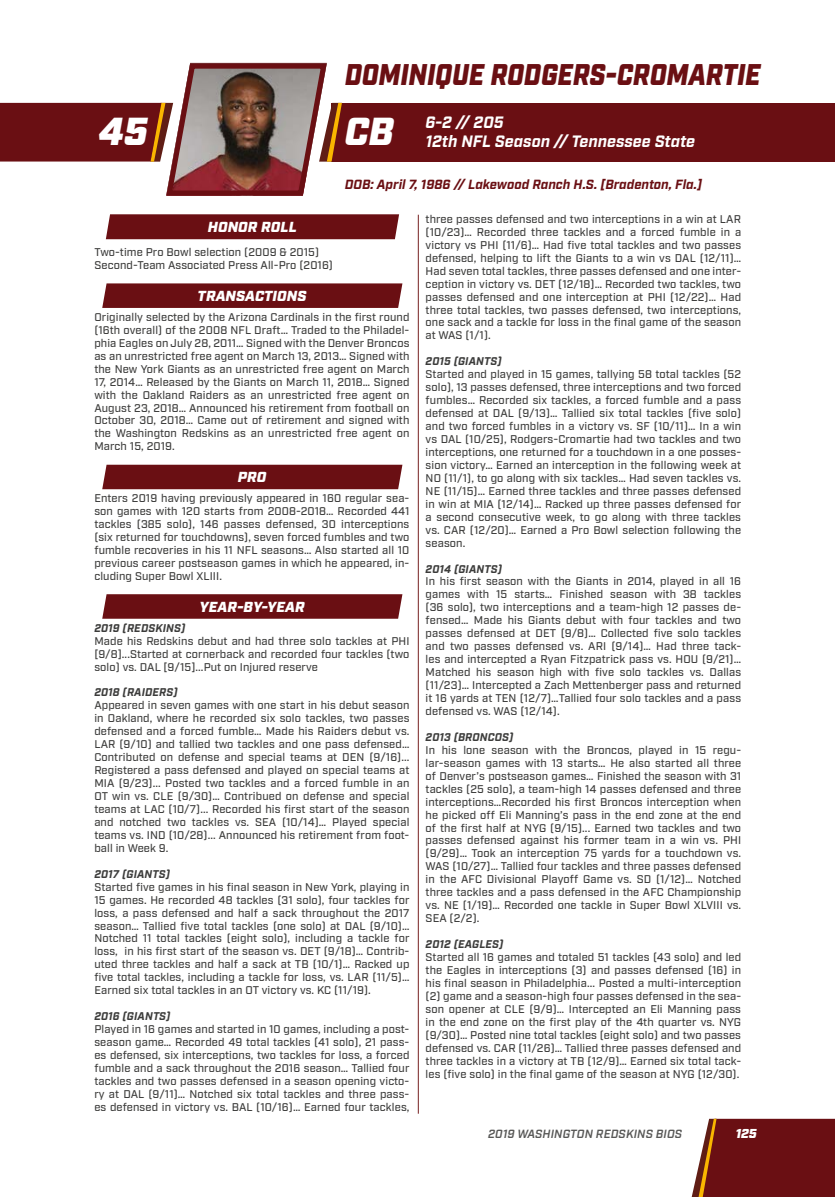
<style>
.page{position:relative;width:835px;height:1197px;background:#fff}
.page>*{position:absolute;margin:0;border:0;box-sizing:border-box;transform-origin:0 0}
.t1{font:italic 900 39.02px "Industry";color:#fff}
.t2{font:italic 900 29.93px "Industry";letter-spacing:.01em;color:#6a0f13;scale:.86 1}
.t3{font:italic 700 16.45px/19.8px "Industry";color:#fff}
.t4{font:italic 900 14.53px "Industry";color:#fff}
.t5{font:italic 700 13.3px "Industry";color:#6a0f13}
.t6{font:italic 900 12.95px "Industry";color:#fff}
.t7{font:italic 600 11.9px "Industry";letter-spacing:.01em;color:#575756}
.t8{font:500 11.2px/13px "Industry";letter-spacing:.01em;color:#3c3c3b;text-align:justify}
.t9{font:italic 700 11.2px "Industry";letter-spacing:.01em;color:#3c3c3b}
</style>
<div class="page">
<svg style="left:692px;top:1119px;width:143px;height:78px;background:#752120"></svg>
<div style="left:332px;top:103px;width:503px;height:59px;background:#6a0f13"></div>
<svg style="left:102px;top:283px;width:300px;height:25px;background:#6e161a"></svg>
<div style="left:102px;top:465px;width:300px;height:24px;background:#6a0f13"></div>
<svg style="left:102px;top:594px;width:300px;height:25px;background:#6e161a"></svg>
<hr style="left:418px;top:215px;width:1px;height:899px;background:#762121">
<div style="left:106px;top:214px;width:293px;height:25px;background:#6a0f13"></div>
<svg style="left:0;top:62px;width:342px;height:134px"></svg>
<h2 class="t2" style="left:345px;top:57px;width:484px">DOMINIQUE RODGERS-CROMARTIE</h2>
<h1 class="t1" style="left:99px;top:108px;width:51px">45</h1>
<h1 class="t1" style="left:345px;top:108px;width:50px">CB</h1>
<h3 class="t3" style="left:425px;top:113px;width:271px">6-2 // 205<br>12th NFL Season // Tennessee State</h3>
<p class="t5" style="left:345px;top:176px;width:359px">DOB: April 7, 1986 // Lakewood Ranch H.S. [Bradenton, Fla.]</p>
<p class="t4" style="left:207px;top:218px;width:94px">HONOR ROLL</p>
<p class="t8" style="left:94px;top:246px;width:240px">Two-time Pro Bowl selection (2009 &amp; 2015)<br>Second-Team Associated Press All-Pro (2016)</p>
<p class="t4" style="left:197px;top:287px;width:114px">TRANSACTIONS</p>
<p class="t8" style="left:94px;top:311px;width:317px">Originally selected by the Arizona Cardinals in the first round (16th overall) of the 2008 NFL Draft… Traded to the Philadel&shy;phia Eagles on July 28, 2011… Signed with the Denver Broncos as an unrestricted free agent on March 13, 2013… Signed with the New York Giants as an unrestricted free agent on March 17, 2014… Released by the Giants on March 11, 2018… Signed with the Oakland Raiders as an unrestricted free agent on August 23, 2018… Announced his retirement from football on October 30, 2018… Came out of retirement and signed with the Washington Redskins as an unrestricted free agent on March 15, 2019.</p>
<p class="t4" style="left:237px;top:469px;width:33px">PRO</p>
<p class="t8" style="left:94px;top:492px;width:317px">Enters 2019 having previously appeared in 160 regular sea&shy;son games with 120 starts from 2008-2018… Recorded 441 tackles (385 solo), 146 passes defensed, 30 interceptions (six returned for touchdowns), seven forced fumbles and two fumble recoveries in his 11 NFL seasons… Also started all 10 previous career postseason games in which he appeared, in&shy;cluding Super Bowl XLIII.</p>
<p class="t4" style="left:199px;top:598px;width:110px">YEAR-BY-YEAR</p>
<p class="t9" style="left:94px;top:621px;width:92px">2019 (REDSKINS)</p>
<p class="t8" style="left:94px;top:635px;width:317px">Made his Redskins debut and had three solo tackles at PHI [9/8]...Started at cornerback and recorded four tackles (two solo) vs. DAL [9/15]...Put on Injured reserve</p>
<p class="t9" style="left:94px;top:686px;width:85px">2018 (RAIDERS)</p>
<p class="t8" style="left:94px;top:699px;width:317px">Appeared in seven games with one start in his debut season in Oakland, where he recorded six solo tackles, two passes defensed and a forced fumble… Made his Raiders debut vs.<br>LAR (9/10) and tallied two tackles and one pass defensed… Contributed on defense and special teams at DEN (9/16)...<br>Registered a pass defensed and played on special teams at MIA (9/23)... Posted two tackles and a forced fumble in an OT win vs. CLE (9/30)… Contribued on defense and special teams at LAC (10/7)... Recorded his first start of the season and notched two tackles vs. SEA (10/14)… Played special teams vs. IND (10/28)... Announced his retirement from foot&shy;ball in Week 9.</p>
<p class="t9" style="left:94px;top:867px;width:77px">2017 (GIANTS)</p>
<p class="t8" style="left:94px;top:881px;width:317px">Started five games in his final season in New York, playing in 15 games. He recorded 48 tackles (31 solo), four tackles for loss, a pass defensed and half a sack throughout the 2017 season… Tallied five total tackles (one solo) at DAL (9/10)… Notched 11 total tackles (eight solo), including a tackle for loss, in his first start of the season vs. DET (9/18)… Contrib&shy;uted three tackles and half a sack at TB (10/1)… Racked up five total tackles, including a tackle for loss, vs. LAR (11/5)… Earned six total tackles in an OT victory vs. KC (11/19).</p>
<p class="t9" style="left:94px;top:1010px;width:78px">2016 (GIANTS)</p>
<p class="t8" style="left:94px;top:1023px;width:317px">Played in 16 games and started in 10 games, including a post&shy;season game… Recorded 49 total tackles (41 solo), 21 pass&shy;es defensed, six interceptions, two tackles for loss, a forced fumble and a sack throughout the 2016 season… Tallied four tackles and two passes defensed in a season opening victo&shy;ry at DAL (9/11)… Notched six total tackles and three pass&shy;es defensed in victory vs. BAL (10/16)… Earned four tackles,</p>
<p class="t8" style="left:426px;top:213px;width:317px">three passes defensed and two interceptions in a win at LAR (10/23)… Recorded three tackles and a forced fumble in a victory vs PHI (11/6)… Had five total tackles and two passes defensed, helping to lift the Giants to a win vs DAL (12/11)… Had seven total tackles, three passes defensed and one inter&shy;ception in victory vs. DET (12/18)… Recorded two tackles, two passes defensed and one interception at PHI (12/22)… Had three total tackles, two passes defensed, two interceptions, one sack and a tackle for loss in the final game of the season at WAS (1/1).</p>
<p class="t9" style="left:426px;top:355px;width:78px">2015 (GIANTS)</p>
<p class="t8" style="left:426px;top:368px;width:317px">Started and played in 15 games, tallying 58 total tackles (52 solo), 13 passes defensed, three interceptions and two forced fumbles… Recorded six tackles, a forced fumble and a pass defensed at DAL (9/13)… Tallied six total tackles (five solo) and two forced fumbles in a victory vs. SF (10/11)… In a win vs DAL (10/25), Rodgers-Cromartie had two tackles and two interceptions, one returned for a touchdown in a one posses&shy;sion victory… Earned an interception in the following week at NO (11/1), to go along with six tackles… Had seven tackles vs.<br>NE (11/15)… Earned three tackles and three passes defensed in win at MIA (12/14)… Racked up three passes defensed for a second consecutive week, to go along with three tackles vs. CAR (12/20)… Earned a Pro Bowl selection following the season.</p>
<p class="t9" style="left:426px;top:562px;width:78px">2014 (GIANTS)</p>
<p class="t8" style="left:426px;top:575px;width:317px">In his first season with the Giants in 2014, played in all 16 games with 15 starts… Finished season with 38 tackles (36 solo), two interceptions and a team-high 12 passes de&shy;fensed… Made his Giants debut with four tackles and two passes defensed at DET (9/8)… Collected five solo tackles and two passes defensed vs. ARI (9/14)… Had three tack&shy;les and intercepted a Ryan Fitzpatrick pass vs. HOU (9/21)… Matched his season high with five solo tackles vs. Dallas (11/23)… Intercepted a Zach Mettenberger pass and returned it 16 yards at TEN (12/7)…Tallied four solo tackles and a pass defensed vs. WAS (12/14).</p>
<p class="t9" style="left:426px;top:730px;width:89px">2013 (BRONCOS)</p>
<p class="t8" style="left:426px;top:744px;width:317px">In his lone season with the Broncos, played in 15 regu&shy;lar-season games with 13 starts… He also started all three of Denver’s postseason games… Finished the season with 31 tackles (25 solo), a team-high 14 passes defensed and three interceptions…Recorded his first Broncos interception when he picked off Eli Manning’s pass in the end zone at the end of the first half at NYG (9/15)... Earned two tackles and two passes defensed against his former team in a win vs. PHI (9/29)… Took an interception 75 yards for a touchdown vs.<br>WAS (10/27)… Tallied four tackles and three passes defensed in the AFC Divisional Playoff Game vs. SD (1/12)… Notched three tackles and a pass defensed in the AFC Championship vs. NE (1/19)… Recorded one tackle in Super Bowl XLVIII vs.<br>SEA (2/2).</p>
<p class="t9" style="left:426px;top:937px;width:79px">2012 (EAGLES)</p>
<p class="t8" style="left:426px;top:951px;width:317px">Started all 16 games and totaled 51 tackles (43 solo) and led the Eagles in interceptions (3) and passes defensed (16) in his final season in Philadelphia... Posted a multi-interception (2) game and a season-high four passes defensed in the sea&shy;son opener at CLE (9/9)… Intercepted an Eli Manning pass in the end zone on the first play of the 4th quarter vs. NYG (9/30)… Posted nine total tackles (eight solo) and two passes defensed vs. CAR (11/26)… Tallied three passes defensed and three tackles in a victory at TB (12/9)… Earned six total tack&shy;les (five solo) in the final game of the season at NYG (12/30).</p>
<p class="t7" style="left:488px;top:1127px;width:195px">2019 WASHINGTON REDSKINS BIOS</p>
<p class="t6" style="left:735px;top:1126px;width:23px">125</p>
</div>
